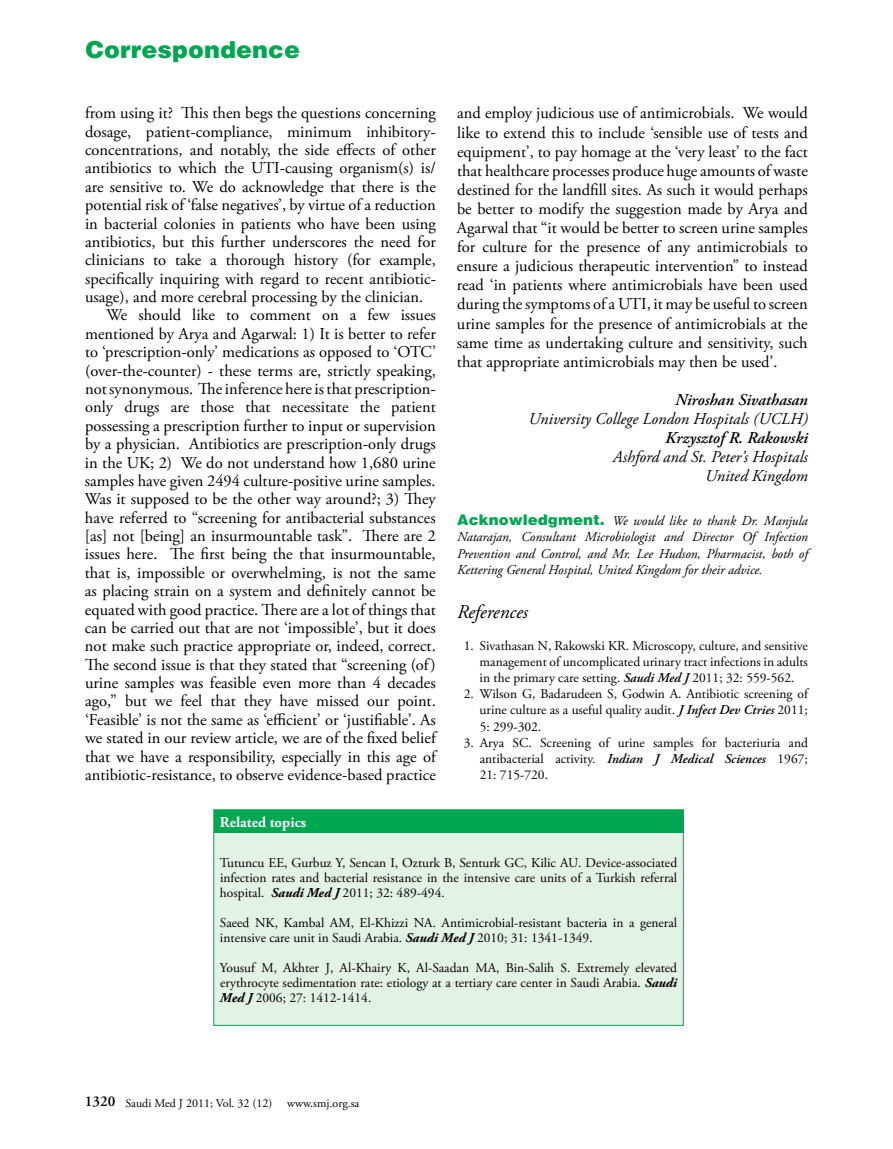
<style>
.page{position:relative;width:893px;height:1149px;background:#fff}
.page>*{position:absolute;margin:0;border:0;box-sizing:border-box;transform-origin:0 0}
.t1{font:900 24px "Helvetica";color:#00a650}
.t2{font:italic 19.5px "Adobe Garamond Pro";color:#000}
.t3{font:16.5px/19px "Adobe Garamond Pro";color:#000;text-align:justify}
.t4{font:italic 16.5px/19px "Adobe Garamond Pro";color:#000;text-align:right}
.t5{font:italic 600 16.5px "Adobe Garamond Pro";color:#000}
.t6{font:700 15px "Adobe Garamond Pro";color:#fff}
.t7{font:13.5px/16px "Adobe Garamond Pro";color:#000;text-align:justify}
.t8{font:italic 13.5px/16px "Adobe Garamond Pro";color:#000;text-align:justify}
.t9{font:12px "Adobe Garamond Pro";color:#000}
.s1{font-family:"Helvetica";font-weight:900;font-style:normal;font-size:15px;color:#00a650}
.s2{font-weight:600;font-style:italic}
.s3{font-weight:700;font-style:italic}
.s4{font-weight:600;font-size:15px}
</style>
<div class="page">
<div style="left:214px;top:809px;width:469px;height:24px;background:#00a650"></div>
<div style="left:214px;top:833px;width:469px;height:191px;background:#e3f2e7"></div>
<div style="left:214px;top:809px;width:469px;height:216px;border:1px solid #00a650"></div>
<h1 class="t1" style="left:86px;top:35px;width:216px">Correspondence</h1>
<p class="t3" style="left:85px;top:104px;width:352px">from using it? This then begs the questions concerning</p>
<p class="t3" style="left:85px;top:122px;width:352px">dosage, patient-compliance, minimum inhibitory-</p>
<p class="t3" style="left:85px;top:141px;width:352px">concentrations, and notably, the side effects of other</p>
<p class="t3" style="left:85px;top:159px;width:352px">antibiotics to which the UTI-causing organism(s) is/</p>
<p class="t3" style="left:85px;top:177px;width:352px">are sensitive to. We do acknowledge that there is the</p>
<p class="t3" style="left:85px;top:196px;width:352px">potential risk of ‘false negatives’, by virtue of a reduction</p>
<p class="t3" style="left:85px;top:214px;width:352px">in bacterial colonies in patients who have been using</p>
<p class="t3" style="left:85px;top:233px;width:352px">antibiotics, but this further underscores the need for</p>
<p class="t3" style="left:85px;top:251px;width:352px">clinicians to take a thorough history (for example,</p>
<p class="t3" style="left:85px;top:269px;width:352px">specifically inquiring with regard to recent antibiotic-</p>
<p class="t3" style="left:85px;top:288px;width:340px">usage), and more cerebral processing by the clinician.</p>
<p class="t3" style="left:106px;top:306px;width:331px">We should like to comment on a few issues</p>
<p class="t3" style="left:85px;top:324px;width:352px">mentioned by Arya and Agarwal: 1) It is better to refer</p>
<p class="t3" style="left:85px;top:343px;width:352px">to ‘prescription-only’ medications as opposed to ‘OTC’</p>
<p class="t3" style="left:85px;top:361px;width:352px">(over-the-counter) - these terms are, strictly speaking,</p>
<p class="t3" style="left:85px;top:380px;width:352px">notsynonymous. Theinference hereisthat prescription-</p>
<p class="t3" style="left:85px;top:398px;width:352px">only drugs are those that necessitate the patient</p>
<p class="t3" style="left:85px;top:416px;width:352px">possessing a prescription further to input or supervision</p>
<p class="t3" style="left:85px;top:435px;width:352px">by a physician. Antibiotics are prescription-only drugs</p>
<p class="t3" style="left:85px;top:453px;width:352px">in the UK; 2) We do not understand how 1,680 urine</p>
<p class="t3" style="left:85px;top:471px;width:352px">samples have given 2494 culture-positive urine samples.</p>
<p class="t3" style="left:85px;top:490px;width:352px">Was it supposed to be the other way around?; 3) They</p>
<p class="t3" style="left:85px;top:508px;width:352px">have referred to “screening for antibacterial substances</p>
<p class="t3" style="left:85px;top:526px;width:352px">[as] not [being] an insurmountable task”. There are 2</p>
<p class="t3" style="left:85px;top:545px;width:352px">issues here. The first being the that insurmountable,</p>
<p class="t3" style="left:85px;top:563px;width:352px">that is, impossible or overwhelming, is not the same</p>
<p class="t3" style="left:85px;top:582px;width:352px">as placing strain on a system and definitely cannot be</p>
<p class="t3" style="left:85px;top:600px;width:352px">equated with good practice. There are a lot of things that</p>
<p class="t3" style="left:85px;top:618px;width:352px">can be carried out that are not ‘impossible’, but it does</p>
<p class="t3" style="left:85px;top:637px;width:352px">not make such practice appropriate or, indeed, correct.</p>
<p class="t3" style="left:85px;top:655px;width:352px">The second issue is that they stated that “screening (of)</p>
<p class="t3" style="left:85px;top:673px;width:352px">urine samples was feasible even more than 4 decades</p>
<p class="t3" style="left:85px;top:692px;width:352px">ago,” but we feel that they have missed our point.</p>
<p class="t3" style="left:85px;top:710px;width:352px">‘Feasible’ is not the same as ‘efficient’ or ‘justifiable’. As</p>
<p class="t3" style="left:85px;top:728px;width:352px">we stated in our review article, we are of the fixed belief</p>
<p class="t3" style="left:85px;top:747px;width:352px">that we have a responsibility, especially in this age of</p>
<p class="t3" style="left:85px;top:765px;width:352px">antibiotic-resistance, to observe evidence-based practice</p>
<p class="t3" style="left:457px;top:104px;width:352px">and employ judicious use of antimicrobials. We would like to extend this to include ‘sensible use of tests and equipment’, to pay homage at the ‘very least’ to the fact that healthcare processes produce huge amounts ofwaste destined for the landfill sites. As such it would perhaps be better to modify the suggestion made by Arya and Agarwal that “it would be better to screen urine samples for culture for the presence of any antimicrobials to ensure a judicious therapeutic intervention” to instead read ‘in patients where antimicrobials have been used during the symptoms of a UTI, it may be useful to screen urine samples for the presence of antimicrobials at the same time as undertaking culture and sensitivity, such that appropriate antimicrobials may then be used’.</p>
<p class="t5" style="left:675px;top:390px;width:134px">Niroshan Sivathasan</p>
<p class="t4" style="left:529px;top:409px;width:281px">University College London Hospitals (UCLH)</p>
<p class="t5" style="left:665px;top:428px;width:144px">Krzysztof R. Rakowski</p>
<p class="t4" style="left:613px;top:447px;width:196px">Ashford and St. Peter’s Hospitals<br>United Kingdom</p>
<p class="t8" style="left:457px;top:513px;width:352px"><span class="s1">Acknowledgment.</span> We would like to thank Dr. Manjula Natarajan, Consultant Microbiologist and Director Of Infection Prevention and Control, and Mr. Lee Hudson, Pharmacist, both of Kettering General Hospital, United Kingdom for their advice.</p>
<p class="t2" style="left:457px;top:599px;width:72px">References</p>
<p class="t7" style="left:480px;top:638px;width:330px;text-indent:-16px">1. Sivathasan N, Rakowski KR. Microscopy, culture, and sensitive management of uncomplicated urinary tract infections in adults in the primary care setting. <span class="s2">Saudi Med J</span> 2011; 32: 559-562.</p>
<p class="t7" style="left:480px;top:686px;width:330px;text-indent:-16px">2. Wilson G, Badarudeen S, Godwin A. Antibiotic screening of urine culture as a useful quality audit. <span class="s2">J Infect Dev Ctries</span> 2011; 5: 299-302.</p>
<p class="t7" style="left:480px;top:734px;width:330px;text-indent:-16px">3. Arya SC. Screening of urine samples for bacteriuria and antibacterial activity. <span class="s2">Indian J Medical Sciences</span> 1967; 21: 715-720.</p>
<p class="t6" style="left:220px;top:813px;width:88px">Related topics</p>
<p class="t7" style="left:220px;top:855px;width:459px;line-height:15px">Tutuncu EE, Gurbuz Y, Sencan I, Ozturk B, Senturk GC, Kilic AU. Device-associated infection rates and bacterial resistance in the intensive care units of a Turkish referral hospital. <span class="s3">Saudi Med J</span> 2011; 32: 489-494.</p>
<p class="t7" style="left:220px;top:915px;width:459px;line-height:15px">Saeed NK, Kambal AM, El-Khizzi NA. Antimicrobial-resistant bacteria in a general intensive care unit in Saudi Arabia. <span class="s3">Saudi Med J</span> 2010; 31: 1341-1349.</p>
<p class="t7" style="left:220px;top:960px;width:459px;line-height:15px">Yousuf M, Akhter J, Al-Khairy K, Al-Saadan MA, Bin-Salih S. Extremely elevated erythrocyte sedimentation rate: etiology at a tertiary care center in Saudi Arabia. <span class="s3">Saudi Med J</span> 2006; 27: 1412-1414.</p>
<p class="t9" style="left:85px;top:1095px;width:189px"><span class="s4">1320</span> Saudi Med J 2011; Vol. 32 (12)</p>
<p class="t9" style="left:287px;top:1095px;width:74px">www.smj.org.sa</p>
</div>
